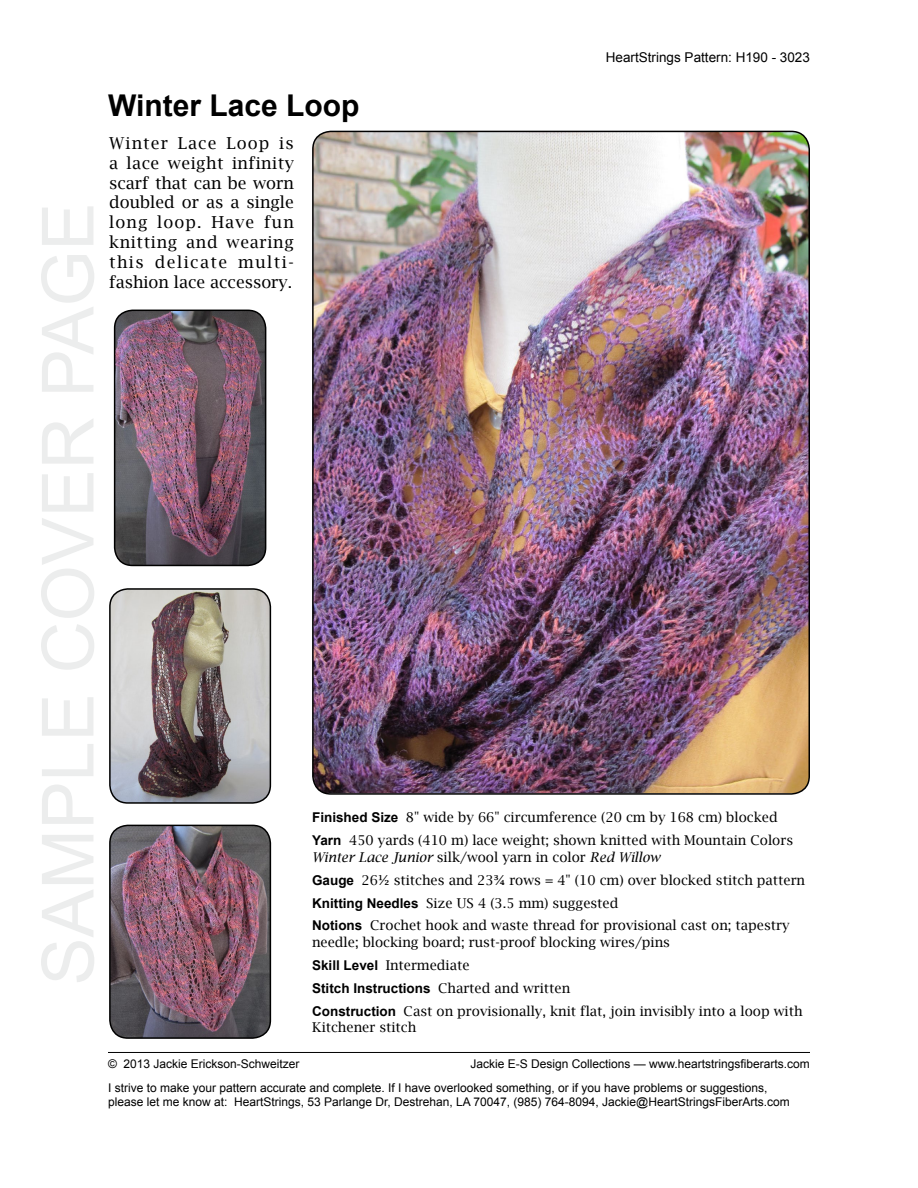
<style>
.page{position:relative;width:918px;height:1188px;background:#fff}
.page>*{position:absolute;margin:0;border:0;box-sizing:border-box;transform-origin:0 0}
.t1{font:700 30px "Arial";color:#000}
.t2{font:16.5px/19.8px "Lucida Bright";letter-spacing:.045em;color:#000;text-align:justify}
.t3{font:13.5px/23px "Lucida Bright";color:#000}
.t4{font:700 13.5px "Arial";color:#000}
.t5{font:13.5px "Arial";color:#000}
.t6{font:12px/23.1px "Arial";color:#000}
.s1{font-family:"Arial";font-weight:700}
.s2{font-style:italic}
.s3{font-family:"Lucida Bright";font-weight:400}
</style>
<div class="page">
<hr style="left:108px;top:1052px;width:702px;height:1px;background:#000">
<img style="left:313px;top:131px;width:496px;height:662px">
<div style="left:312px;top:131px;width:498px;height:664px;border:2px solid #000;border-radius:18px"></div>
<img style="left:110px;top:589px;width:160px;height:214px">
<div style="left:109px;top:588px;width:162px;height:216px;border:2px solid #000;border-radius:18px"></div>
<img style="left:115px;top:310px;width:151px;height:255px">
<div style="left:114px;top:310px;width:152px;height:256px;border:2px solid #000;border-radius:18px"></div>
<img style="left:110px;top:825px;width:160px;height:213px">
<div style="left:109px;top:825px;width:162px;height:214px;border:2px solid #000;border-radius:18px"></div>
<h1 class="t1" style="left:108px;top:86px;width:253px">Winter Lace Loop</h1>
<p class="t2" style="left:109px;top:133px;width:186px">Winter Lace Loop is a lace weight infinity scarf that can be worn doubled or as a single long loop. Have fun knitting and wearing this delicate multi&shy;fashion lace accessory.</p>
<p class="t5" style="left:606px;top:49px;width:206px">HeartStrings Pattern: H190 - 3023</p>
<p class="t3" style="left:312px;top:806px;width:483px"><span class="s1">Finished Size</span> 8" wide by 66" circumference (20 cm by 168 cm) blocked<br><span class="s1">Yarn</span> 450 yards (410 m) lace weight; shown knitted with Mountain Colors</p>
<p class="t3" style="left:312px;top:845px;width:495px"><span class="s2">Winter Lace Junior</span> silk/wool yarn in color <span class="s2">Red Willow<br></span><span class="s1">Gauge</span> 26½ stitches and 23¾ rows = 4" (10 cm) over blocked stitch pattern <span class="s1">Knitting Needles</span> Size US 4 (3.5 mm) suggested<br><span class="s1">Notions</span> Crochet hook and waste thread for provisional cast on; tapestry</p>
<p class="t3" style="left:312px;top:930px;width:359px">needle; blocking board; rust-proof blocking wires/pins<br><span class="s1">Skill Level</span> Intermediate</p>
<p class="t4" style="left:312px;top:979px;width:260px">Stitch Instructions <span class="s3">Charted and written</span></p>
<p class="t3" style="left:312px;top:1003px;width:492px;line-height:16.2px"><span class="s1">Construction</span> Cast on provisionally, knit flat, join invisibly into a loop with<br>Kitchener stitch</p>
<p class="t6" style="left:108px;top:1053px;width:193px">© 2013 Jackie Erickson-Schweitzer</p>
<p class="t6" style="left:108px;top:1053px;width:703px;text-indent:363px">Jackie E-S Design Collections — www.heartstringsfiberarts.com<br>I strive to make your pattern accurate and complete. If I have overlooked something, or if you have problems or suggestions,</p>
<p class="t6" style="left:108px;top:1090px;width:683px">please let me know at: HeartStrings, 53 Parlange Dr, Destrehan, LA 70047, (985) 764-8094, Jackie@HeartStringsFiberArts.com</p>
</div>
